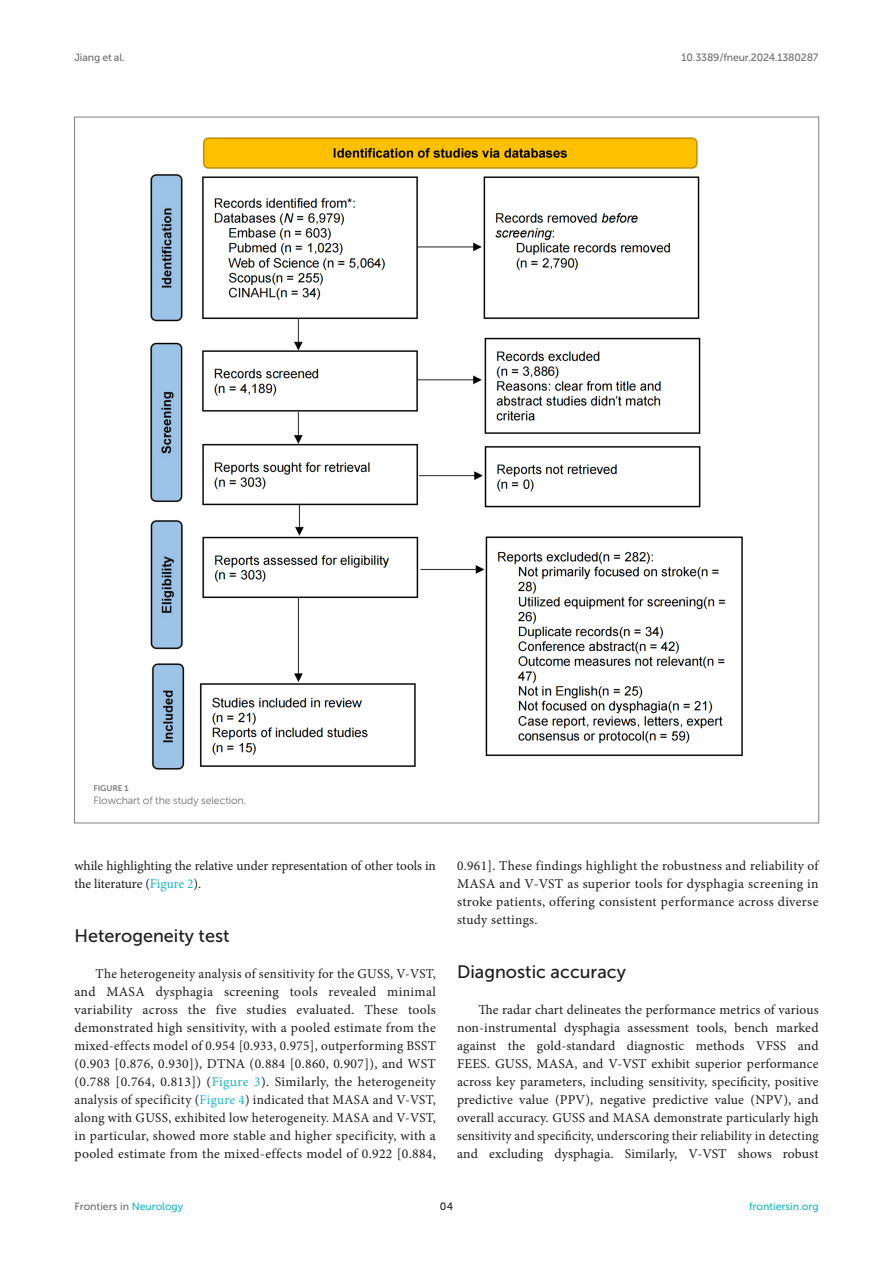
<style>
.page{position:relative;width:893px;height:1263px;background:#fff}
.page>*{position:absolute;margin:0;border:0;box-sizing:border-box;transform-origin:0 0}
.HEAD_2{font:18px "Museo Sans 500";color:#1b1c1b}
.TEXT_FLUSH{font:13.5px/18px "Minion Pro";letter-spacing:.01em;color:#1b1c1b;text-align:justify}
.t1{font:10.5px "Museo Sans 500";letter-spacing:-.015em;color:#706f70}
.FIG_LEG{font:10.5px "Museo Sans 300";letter-spacing:-.01em;color:#706f70}
.t2{font:10.5px "Museo Sans 500";color:#1db5c3}
.t3{font:10.5px "Museo Sans 500";color:#1b1c1b}
.FIG_HD{font:8.25px "Museo Sans 700";letter-spacing:-.01em;color:#7e7f7f}
.s1{color:#1db5c3}
</style>
<div class="page">
<img style="left:150px;top:137px;width:593px;height:633px">
<p class="t1" style="left:74px;top:51px;width:52px">Jiang et al.</p>
<p class="t1" style="left:682px;top:51px;width:138px">10.3389/fneur.2024.1380287</p>
<p class="FIG_HD" style="left:94px;top:783px;width:37px">FIGURE 1</p>
<p class="FIG_LEG" style="left:94px;top:795px;width:154px">Flowchart of the study selection.</p>
<p class="TEXT_FLUSH" style="left:74px;top:857px;width:363px">while highlighting the relative under representation of other tools in the literature (<span class="s1">Figure 2</span>).</p>
<p class="HEAD_2" style="left:74px;top:926px;width:157px">Heterogeneity test</p>
<p class="TEXT_FLUSH" style="left:74px;top:965px;width:363px;text-indent:21px">The heterogeneity analysis of sensitivity for the GUSS, V-VST, and MASA dysphagia screening tools revealed minimal variability across the five studies evaluated. These tools demonstrated high sensitivity, with a pooled estimate from the mixed-effects model of 0.954 [0.933, 0.975], outperforming BSST (0.903 [0.876, 0.930]), DTNA (0.884 [0.860, 0.907]), and WST (0.788 [0.764, 0.813]) (<span class="s1">Figure 3</span>). Similarly, the heterogeneity analysis of specificity (<span class="s1">Figure 4</span>) indicated that MASA and V-VST, along with GUSS, exhibited low heterogeneity. MASA and V-VST, in particular, showed more stable and higher specificity, with a pooled estimate from the mixed-effects model of 0.922 [0.884,</p>
<p class="TEXT_FLUSH" style="left:457px;top:857px;width:363px">0.961]. These findings highlight the robustness and reliability of MASA and V-VST as superior tools for dysphagia screening in stroke patients, offering consistent performance across diverse study settings.</p>
<p class="HEAD_2" style="left:457px;top:962px;width:170px">Diagnostic accuracy</p>
<p class="TEXT_FLUSH" style="left:457px;top:1001px;width:363px;text-indent:21px">The radar chart delineates the performance metrics of various non-instrumental dysphagia assessment tools, bench marked against the gold-standard diagnostic methods VFSS and FEES. GUSS, MASA, and V-VST exhibit superior performance across key parameters, including sensitivity, specificity, positive predictive value (PPV), negative predictive value (NPV), and overall accuracy. GUSS and MASA demonstrate particularly high sensitivity and specificity, underscoring their reliability in detecting and excluding dysphagia. Similarly, V-VST shows robust</p>
<p class="t1" style="left:74px;top:1200px;width:110px">Frontiers in <span class="s1">Neurology</span></p>
<p class="t3" style="left:440px;top:1200px;width:15px">04</p>
<p class="t2" style="left:749px;top:1200px;width:71px">frontiersin.org</p>
</div>
